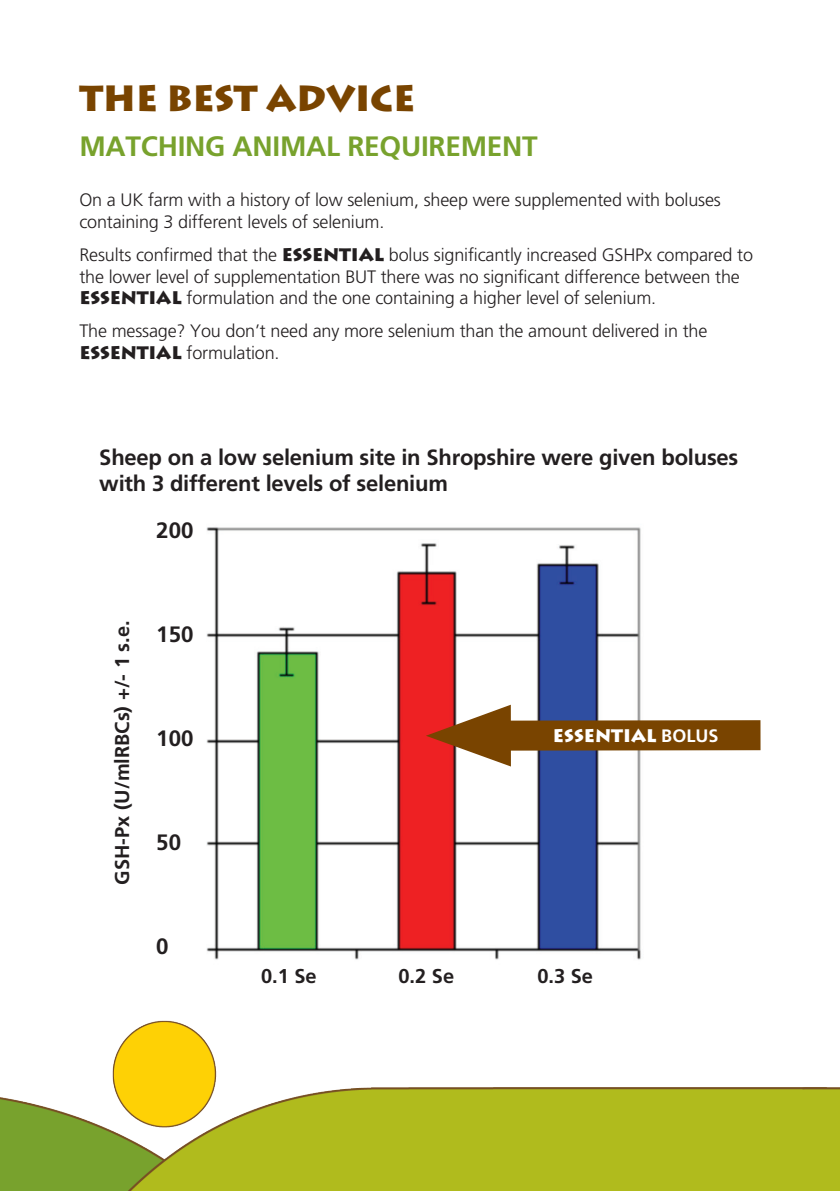
<style>
.page{position:relative;width:840px;height:1191px;background:#fff}
.page>*{position:absolute;margin:0;border:0;box-sizing:border-box;transform-origin:0 0}
.t1{font:900 36px "Lithos Pro";letter-spacing:-.01em;color:#794400}
.t2{font:700 28px "Frutiger LT Std";letter-spacing:-.01em;color:#78a22d}
.t3{font:700 22.2px "Frutiger LT Std";color:#231f20}
.t4{font:700 22px/26.4px "Frutiger LT Std";letter-spacing:-.01em;color:#231f20}
.t5{font:700 20px "Frutiger LT Std";color:#231f20}
.t6{font:300 18px/21.6px "Frutiger LT Std";letter-spacing:-.01em;color:#231f20}
.t7{font:900 18px "Lithos Pro";color:#fff}
.s1{font-family:"Lithos Pro";font-weight:900}
.s2{font-family:"Frutiger LT Std";font-weight:700}
</style>
<div class="page">
<img style="left:0;top:1020px;width:839px;height:171px">
<img style="left:206px;top:527px;width:443px;height:433px">
<div style="left:477px;top:720px;width:283px;height:30px;background:#794400"></div>
<svg style="left:425px;top:704px;width:85px;height:62px"></svg>
<p class="t1" style="left:79px;top:76px;width:337px">THE BEST ADVICE</p>
<p class="t2" style="left:79px;top:130px;width:459px">MATCHING ANIMAL REQUIREMENT</p>
<p class="t6" style="left:79px;top:190px;width:642px">On a UK farm with a history of low selenium, sheep were supplemented with boluses containing 3 different levels of selenium.</p>
<p class="t6" style="left:79px;top:244px;width:674px">Results confirmed that the <span class="s1">ESSENTIAL</span> bolus significantly increased GSHPx compared to the lower level of supplementation BUT there was no significant difference between the<br><span class="s1">ESSENTIAL</span> formulation and the one containing a higher level of selenium.</p>
<p class="t6" style="left:79px;top:320px;width:629px">The message? You don’t need any more selenium than the amount delivered in the<br><span class="s1">ESSENTIAL</span> formulation.</p>
<p class="t4" style="left:99px;top:444px;width:640px">Sheep on a low selenium site in Shropshire were given boluses with 3 different levels of selenium</p>
<p class="t3" style="left:156px;top:517px;width:39px">200</p>
<p class="t5" style="left:110px;top:884px;width:266px;rotate:-90deg">GSH-Px (U/mlRBCs) +/- 1 s.e.</p>
<p class="t3" style="left:156px;top:621px;width:39px">150</p>
<p class="t3" style="left:156px;top:725px;width:39px">100</p>
<p class="t3" style="left:156px;top:829px;width:26px">50</p>
<p class="t3" style="left:156px;top:933px;width:14px">0</p>
<p class="t7" style="left:552px;top:724px;width:167px">ESSENTIAL <span class="s2">BOLUS</span></p>
<p class="t5" style="left:261px;top:964px;width:57px">0.1 Se</p>
<p class="t5" style="left:398px;top:964px;width:57px">0.2 Se</p>
<p class="t5" style="left:537px;top:964px;width:57px">0.3 Se</p>
</div>
